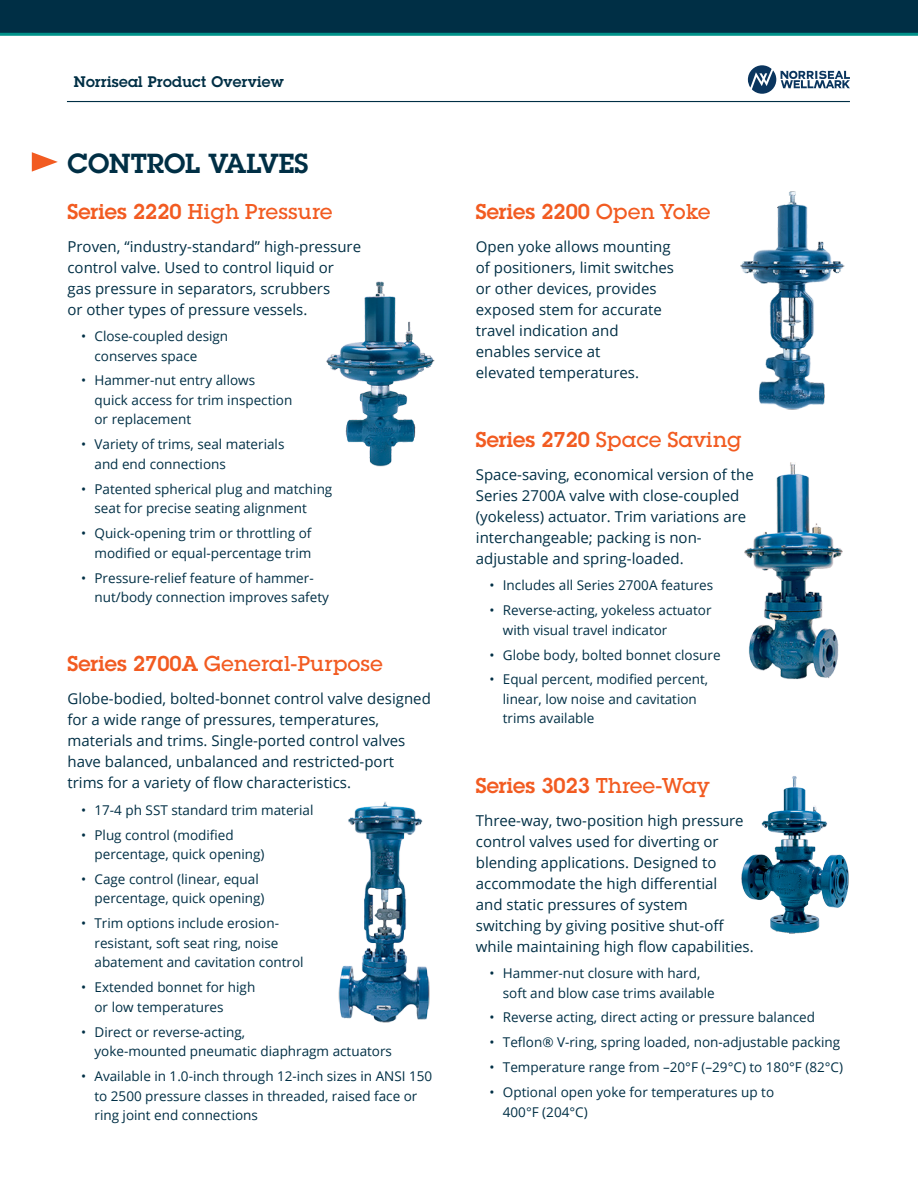
<style>
.page{position:relative;width:918px;height:1188px;background:#fff}
.page>*{position:absolute;margin:0;border:0;box-sizing:border-box;transform-origin:0 0}
.subhead{font:600 27px "Lubalin Graph Std";color:#002f45}
.subhead-2{font:500 21px "Lubalin Graph Std";color:#f25b21}
.subhead-3{font:600 21px "Lubalin Graph Std";color:#f25b21}
.text{font:15px/21px "Open Sans";color:#002f45}
.t1{font:600 15px "Lubalin Graph Std";letter-spacing:.02em;color:#002f45}
.t2{font:13.5px/19.5px "Open Sans";color:#002f45}
.s1{font-weight:600}
.s2{font-weight:500}
</style>
<div class="page">
<div style="left:0;top:0;width:918px;height:34px;background:#002f45"></div>
<hr style="left:0;top:33px;width:918px;height:3px;background:#009189">
<hr style="left:67px;top:101px;width:783px;height:1px;background:#002f45">
<svg style="left:748px;top:65px;width:102px;height:29px"></svg>
<img style="left:326px;top:281px;width:109px;height:186px">
<img style="left:740px;top:191px;width:105px;height:219px">
<img style="left:338px;top:801px;width:92px;height:222px">
<img style="left:744px;top:463px;width:99px;height:217px">
<img style="left:741px;top:776px;width:108px;height:158px">
<svg style="left:32px;top:152px;width:26px;height:20px"></svg>
<p class="t1" style="left:74px;top:71px;width:212px">Norriseal Product Overview</p>
<p class="subhead" style="left:68px;top:145px;width:243px">CONTROL VALVES</p>
<p class="subhead-2" style="left:68px;top:198px;width:267px"><span class="s1">Series 2220</span> High Pressure</p>
<p class="text" style="left:68px;top:235px;width:295px">Proven, “industry-standard” high-pressure control valve. Used to control liquid or gas pressure in separators, scrubbers<br>or other types of pressure vessels.</p>
<p class="t2" style="left:94px;top:326px;width:135px;text-indent:-14px">• Close-coupled design conserves space</p>
<p class="t2" style="left:94px;top:370px;width:199px;text-indent:-14px">• Hammer-nut entry allows<br>quick access for trim inspection or replacement</p>
<p class="t2" style="left:94px;top:434px;width:191px;text-indent:-14px">• Variety of trims, seal materials and end connections</p>
<p class="t2" style="left:94px;top:479px;width:239px;text-indent:-14px">• Patented spherical plug and matching seat for precise seating alignment</p>
<p class="t2" style="left:81px;top:523px;width:232px;text-align:right">• Quick-opening trim or throttling of modified or equal-percentage trim</p>
<p class="t2" style="left:94px;top:568px;width:236px;text-indent:-14px">• Pressure-relief feature of hammer&shy;nut/body connection improves safety</p>
<p class="subhead-2" style="left:68px;top:650px;width:317px"><span class="s1">Series 2700A</span> General-Purpose</p>
<p class="text" style="left:68px;top:688px;width:365px">Globe-bodied, bolted-bonnet control valve designed for a wide range of pressures, temperatures, materials and trims. Single-ported control valves have balanced, unbalanced and restricted-port trims for a variety of flow characteristics.</p>
<p class="t2" style="left:81px;top:800px;width:234px">• 17-4 ph SST standard trim material</p>
<p class="t2" style="left:94px;top:825px;width:172px;text-indent:-14px">• Plug control (modified percentage, quick opening)</p>
<p class="t2" style="left:94px;top:869px;width:172px;text-indent:-14px">• Cage control (linear, equal percentage, quick opening)</p>
<p class="t2" style="left:94px;top:913px;width:211px;text-indent:-14px">• Trim options include erosion&shy;resistant, soft seat ring, noise abatement and cavitation control</p>
<p class="t2" style="left:94px;top:977px;width:162px;text-indent:-14px">• Extended bonnet for high or low temperatures</p>
<p class="t2" style="left:94px;top:1022px;width:299px;text-indent:-14px">• Direct or reverse-acting,<br>yoke-mounted pneumatic diaphragm actuators</p>
<p class="t2" style="left:94px;top:1066px;width:339px;text-indent:-14px">• Available in 1.0-inch through 12-inch sizes in ANSI 150 to 2500 pressure classes in threaded, raised face or ring joint end connections</p>
<p class="subhead-3" style="left:476px;top:197px;width:236px">Series 2200 <span class="s2">Open Yoke</span></p>
<p class="text" style="left:476px;top:235px;width:200px">Open yoke allows mounting of positioners, limit switches or other devices, provides exposed stem for accurate travel indication and enables service at<br>elevated temperatures.</p>
<p class="subhead-2" style="left:476px;top:426px;width:268px"><span class="s1">Series 2720</span> Space Saving</p>
<p class="text" style="left:476px;top:463px;width:279px">Space-saving, economical version of the Series 2700A valve with close-coupled (yokeless) actuator. Trim variations are interchangeable; packing is non&shy;adjustable and spring-loaded.</p>
<p class="t2" style="left:489px;top:575px;width:225px">• Includes all Series 2700A features</p>
<p class="t2" style="left:503px;top:600px;width:210px;text-indent:-14px">• Reverse-acting, yokeless actuator with visual travel indicator</p>
<p class="t2" style="left:489px;top:645px;width:233px">• Globe body, bolted bonnet closure</p>
<p class="t2" style="left:503px;top:669px;width:207px;text-indent:-14px">• Equal percent, modified percent, linear, low noise and cavitation trims available</p>
<p class="subhead-3" style="left:476px;top:771px;width:235px">Series 3023 <span class="s2">Three-Way</span></p>
<p class="text" style="left:476px;top:809px;width:279px">Three-way, two-position high pressure control valves used for diverting or blending applications. Designed to accommodate the high differential<br>and static pressures of system switching by giving positive shut-off while maintaining high flow capabilities.</p>
<p class="t2" style="left:503px;top:963px;width:213px;text-indent:-14px">• Hammer-nut closure with hard, soft and blow case trims available</p>
<p class="t2" style="left:489px;top:1007px;width:327px">• Reverse acting, direct acting or pressure balanced</p>
<p class="t2" style="left:489px;top:1032px;width:352px">• Teflon® V-ring, spring loaded, non-adjustable packing</p>
<p class="t2" style="left:489px;top:1057px;width:355px">• Temperature range from –20°F (–29°C) to 180°F (82°C)</p>
<p class="t2" style="left:503px;top:1082px;width:273px;text-indent:-14px">• Optional open yoke for temperatures up to<br>400°F (204°C)</p>
</div>
